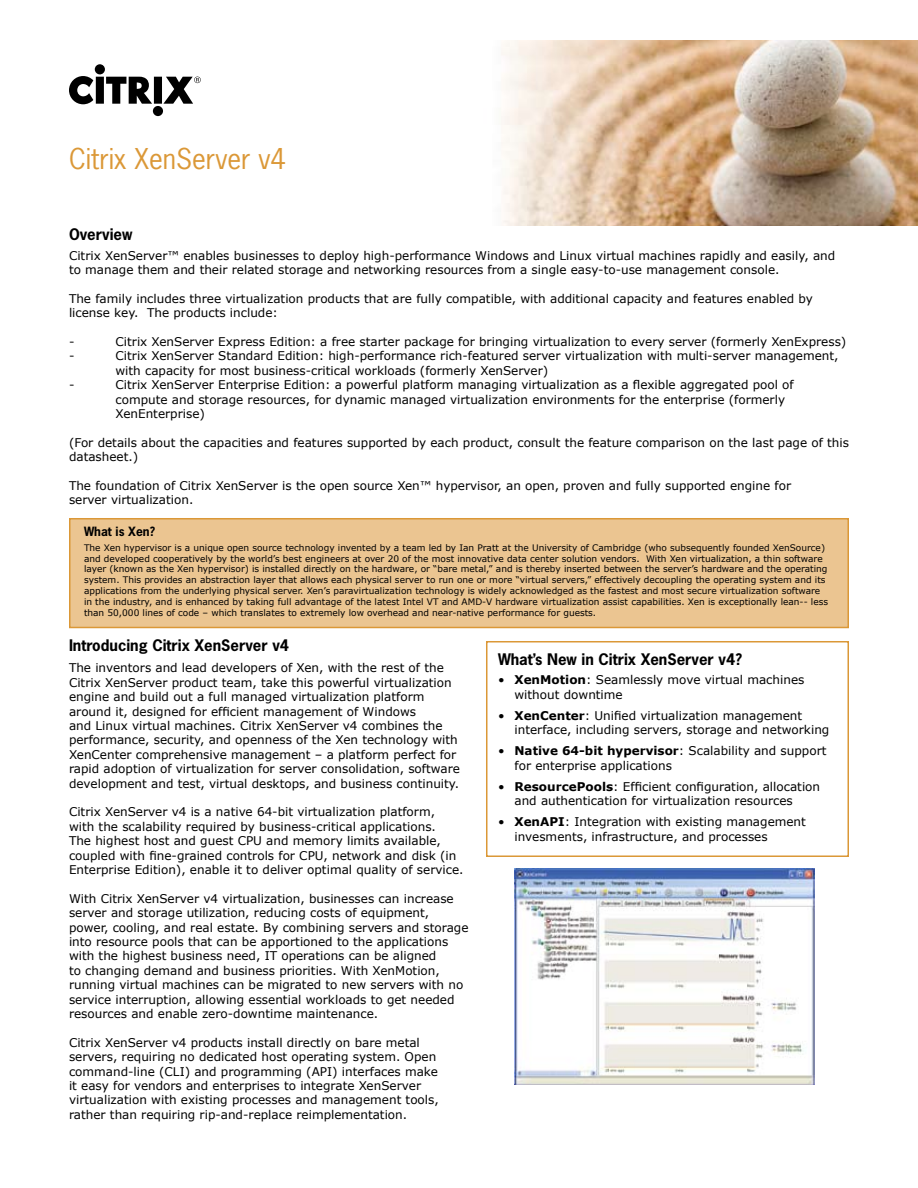
<style>
.page{position:relative;width:918px;height:1188px;background:#fff}
.page>*{position:absolute;margin:0;border:0;box-sizing:border-box;transform-origin:0 0}
.t1{font:27px "News Gothic Std";color:#db9837}
.t2{font:700 15px "News Gothic Std";color:#000}
.t3{font:12px/14.4px "Verdana";color:#000}
.t4{font:700 12px "News Gothic Std";color:#000}
.t5{font:9px/10.8px "Verdana";color:#000}
.s1{font-weight:700}
</style>
<div class="page">
<div style="left:70px;top:519px;width:778px;height:108px;background:#ebc591"></div>
<div style="left:69px;top:518px;width:780px;height:110px;border:2px solid #db9837"></div>
<div style="left:486px;top:641px;width:363px;height:216px;border:2px solid #db9837"></div>
<img style="left:501px;top:40px;width:417px;height:185px">
<svg style="left:69px;top:64px;width:132px;height:52px"></svg>
<img style="left:514px;top:868px;width:301px;height:216px">
<h1 class="t1" style="left:69px;top:141px;width:219px">Citrix XenServer v4</h1>
<p class="t2" style="left:69px;top:224px;width:65px">Overview</p>
<p class="t3" style="left:69px;top:248px;width:768px">Citrix XenServer™ enables businesses to deploy high-performance Windows and Linux virtual machines rapidly and easily, and to manage them and their related storage and networking resources from a single easy-to-use management console.</p>
<p class="t3" style="left:69px;top:291px;width:746px">The family includes three virtualization products that are fully compatible, with additional capacity and features enabled by license key. The products include:</p>
<p class="t3" style="left:69px;top:334px;width:7px">-</p>
<p class="t3" style="left:116px;top:334px;width:732px">Citrix XenServer Express Edition: a free starter package for bringing virtualization to every server (formerly XenExpress)</p>
<p class="t3" style="left:69px;top:348px;width:7px">-</p>
<p class="t3" style="left:116px;top:348px;width:725px">Citrix XenServer Standard Edition: high-performance rich-featured server virtualization with multi-server management, with capacity for most business-critical workloads (formerly XenServer)</p>
<p class="t3" style="left:69px;top:377px;width:7px">-</p>
<p class="t3" style="left:116px;top:377px;width:680px">Citrix XenServer Enterprise Edition: a powerful platform managing virtualization as a flexible aggregated pool of compute and storage resources, for dynamic managed virtualization environments for the enterprise (formerly<br>XenEnterprise)</p>
<p class="t3" style="left:69px;top:435px;width:782px">(For details about the capacities and features supported by each product, consult the feature comparison on the last page of this datasheet.)</p>
<p class="t3" style="left:69px;top:478px;width:724px">The foundation of Citrix XenServer is the open source Xen™ hypervisor, an open, proven and fully supported engine for server virtualization.</p>
<p class="t4" style="left:84px;top:523px;width:73px">What is Xen?</p>
<p class="t5" style="left:84px;top:542px;width:746px">The Xen hypervisor is a unique open source technology invented by a team led by Ian Pratt at the University of Cambridge (who subsequently founded XenSource) and developed cooperatively by the world’s best engineers at over 20 of the most innovative data center solution vendors. With Xen virtualization, a thin software layer (known as the Xen hypervisor) is installed directly on the hardware, or “bare metal,” and is thereby inserted between the server’s hardware and the operating system. This provides an abstraction layer that allows each physical server to run one or more “virtual servers,” effectively decoupling the operating system and its applications from the underlying physical server. Xen’s paravirtualization technology is widely acknowledged as the fastest and most secure virtualization software in the industry, and is enhanced by taking full advantage of the latest Intel VT and AMD-V hardware virtualization assist capabilities. Xen is exceptionally lean-- less than 50,000 lines of code – which translates to extremely low overhead and near-native performance for guests.</p>
<p class="t2" style="left:69px;top:636px;width:222px">Introducing Citrix XenServer v4</p>
<p class="t3" style="left:69px;top:660px;width:393px">The inventors and lead developers of Xen, with the rest of the Citrix XenServer product team, take this powerful virtualization engine and build out a full managed virtualization platform around it, designed for efficient management of Windows<br>and Linux virtual machines. Citrix XenServer v4 combines the performance, security, and openness of the Xen technology with XenCenter comprehensive management – a platform perfect for rapid adoption of virtualization for server consolidation, software development and test, virtual desktops, and business continuity.</p>
<p class="t3" style="left:69px;top:804px;width:396px">Citrix XenServer v4 is a native 64-bit virtualization platform,<br>with the scalability required by business-critical applications.<br>The highest host and guest CPU and memory limits available, coupled with fine-grained controls for CPU, network and disk (in Enterprise Edition), enable it to deliver optimal quality of service.</p>
<p class="t3" style="left:69px;top:891px;width:401px">With Citrix XenServer v4 virtualization, businesses can increase server and storage utilization, reducing costs of equipment, power, cooling, and real estate. By combining servers and storage into resource pools that can be apportioned to the applications with the highest business need, IT operations can be aligned<br>to changing demand and business priorities. With XenMotion, running virtual machines can be migrated to new servers with no service interruption, allowing essential workloads to get needed resources and enable zero-downtime maintenance.</p>
<p class="t3" style="left:69px;top:1035px;width:371px">Citrix XenServer v4 products install directly on bare metal servers, requiring no dedicated host operating system. Open command-line (CLI) and programming (API) interfaces make it easy for vendors and enterprises to integrate XenServer virtualization with existing processes and management tools, rather than requiring rip-and-replace reimplementation.</p>
<p class="t2" style="left:498px;top:649px;width:246px">What’s New in Citrix XenServer v4?</p>
<p class="t3" style="left:514px;top:672px;width:291px;text-indent:-16px">• <span class="s1">XenMotion</span>: Seamlessly move virtual machines without downtime</p>
<p class="t3" style="left:514px;top:708px;width:316px;text-indent:-16px">• <span class="s1">XenCenter</span>: Unified virtualization management interface, including servers, storage and networking</p>
<p class="t3" style="left:514px;top:743px;width:314px;text-indent:-16px">• <span class="s1">Native 64-bit hypervisor</span>: Scalability and support for enterprise applications</p>
<p class="t3" style="left:514px;top:779px;width:307px;text-indent:-16px">• <span class="s1">ResourcePools</span>: Efficient configuration, allocation and authentication for virtualization resources</p>
<p class="t3" style="left:514px;top:814px;width:293px;text-indent:-16px">• <span class="s1">XenAPI</span>: Integration with existing management invesments, infrastructure, and processes</p>
</div>
